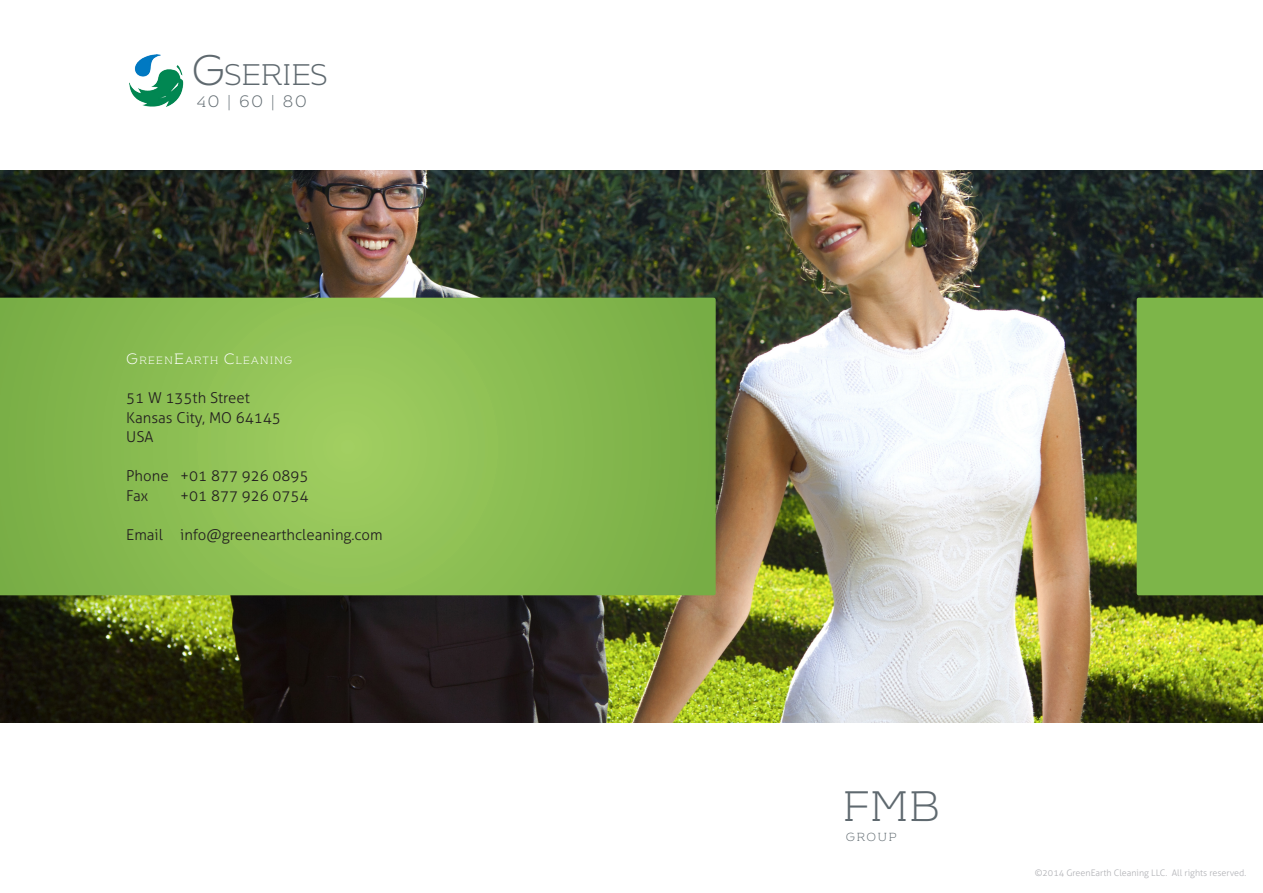
<style>
.page{position:relative;width:1263px;height:893px;background:#fff}
.page>*{position:absolute;margin:0;border:0;box-sizing:border-box;transform-origin:0 0}
.t1{font:300 42.45px "Kontrapunkt Bob";color:#5f696f}
.t2{font:300 29.7px "Kontrapunkt Bob";letter-spacing:-.045em;color:#5f696f}
.t3{font:300 16.5px "Kontrapunkt Bob";color:#5f696f}
.Text{font:300 15px "Aller";color:#231f20}
.t4{font:300 11.7px "Kontrapunkt Bob";letter-spacing:.1em;color:#5f696f}
.Text-2{font:300 10.5px "Kontrapunkt Bob";letter-spacing:.07em;color:#fff}
.t5{font:300 9px "Aller";color:#b2b3b7}
.s1{font-size:42.45px}
.s2{font-size:15px}
</style>
<div class="page">
<img style="left:0;top:170px;width:1263px;height:553px">
<svg style="left:0;top:298px;width:716px;height:297px;background:#89bb51"></svg>
<div style="left:1137px;top:298px;width:126px;height:297px;background:#7db549"></div>
<img style="left:130px;top:55px;width:54px;height:52px">
<p class="t2" style="left:191px;top:59px;width:138px"><span class="s1">G</span>SERIES</p>
<p class="t3" style="left:197px;top:92px;width:111px"><span class="s2">4</span>0 | 60 | 80</p>
<p class="Text-2" style="left:126px;top:355px;width:167px"><span class="s2">G</span>REEN<span class="s2">E</span>ARTH <span class="s2">C</span>LEANING</p>
<p class="Text" style="left:126px;top:389px;width:125px">51 W 135th Street</p>
<p class="Text" style="left:126px;top:408px;width:156px">Kansas City, MO 64145</p>
<p class="Text" style="left:126px;top:428px;width:29px">USA</p>
<p class="Text" style="left:126px;top:467px;width:184px">Phone +01 877 926 0895</p>
<p class="Text" style="left:126px;top:486px;width:23px">Fax</p>
<p class="Text" style="left:180px;top:486px;width:130px">+01 877 926 0754</p>
<p class="Text" style="left:126px;top:525px;width:258px">Email info@greenearthcleaning.com</p>
<p class="t1" style="left:842px;top:784px;width:99px">FMB</p>
<p class="t4" style="left:846px;top:831px;width:52px">GROUP</p>
<p class="t5" style="left:1035px;top:867px;width:213px">©2014 GreenEarth Cleaning LLC. All rights reserved.</p>
</div>
